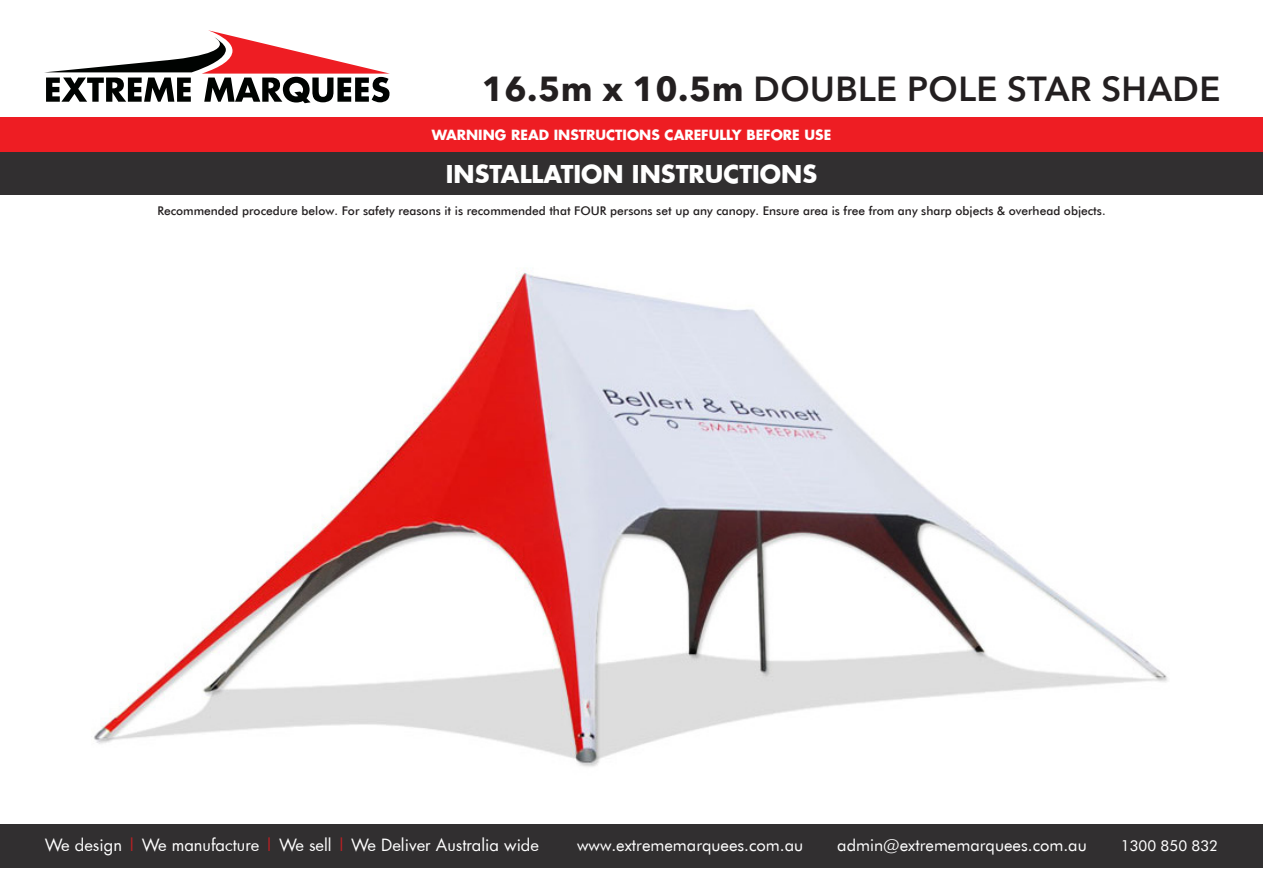
<style>
.page{position:relative;width:1263px;height:893px;background:#fff}
.page>*{position:absolute;margin:0;border:0;box-sizing:border-box;transform-origin:0 0}
.t1{font:600 34.5px "Avenir Next LT Pro";letter-spacing:.015em;color:#231f20}
.main_heading{font:700 24px "Futura";color:#fff}
.t2{font:16.5px "Futura BT";color:#fff}
.t3{font:16.5px "Futura";color:#fff}
.t4{font:15px "Futura BT";color:#fff}
.warning{font:700 13.8px "Futura";color:#fff}
.t5{font:500 12px "Futura BT";color:#231f20}
.s1{font-weight:700}
.s2{color:#ba2024}
</style>
<div class="page">
<img style="left:94px;top:272px;width:1074px;height:495px">
<svg style="left:44px;top:30px;width:346px;height:73px"></svg>
<div style="left:0;top:825px;width:1263px;height:43px;background:#312f30"></div>
<div style="left:0;top:151px;width:1263px;height:44px;background:#312f30"></div>
<div style="left:0;top:117px;width:1263px;height:35px;background:#ee1d23"></div>
<p class="t1" style="left:482px;top:68px;width:740px"><span class="s1">16.5m x 10.5m</span> DOUBLE POLE STAR SHADE</p>
<p class="warning" style="left:432px;top:125px;width:401px">WARNING READ INSTRUCTIONS CAREFULLY BEFORE USE</p>
<p class="main_heading" style="left:446px;top:157px;width:373px">INSTALLATION INSTRUCTIONS</p>
<p class="t5" style="left:157px;top:203px;width:950px">Recommended procedure below. For safety reasons it is recommended that FOUR persons set up any canopy. Ensure area is free from any sharp objects &amp; overhead objects.</p>
<p class="t3" style="left:45px;top:833px;width:496px">We design <span class="s2">|</span> We manufacture <span class="s2">|</span> We sell <span class="s2">|</span> We Deliver Australia wide</p>
<p class="t2" style="left:577px;top:835px;width:228px">www.extrememarquees.com.au</p>
<p class="t2" style="left:837px;top:835px;width:251px">admin@extrememarquees.com.au</p>
<p class="t4" style="left:1121px;top:836px;width:99px">1300 850 832</p>
</div>
